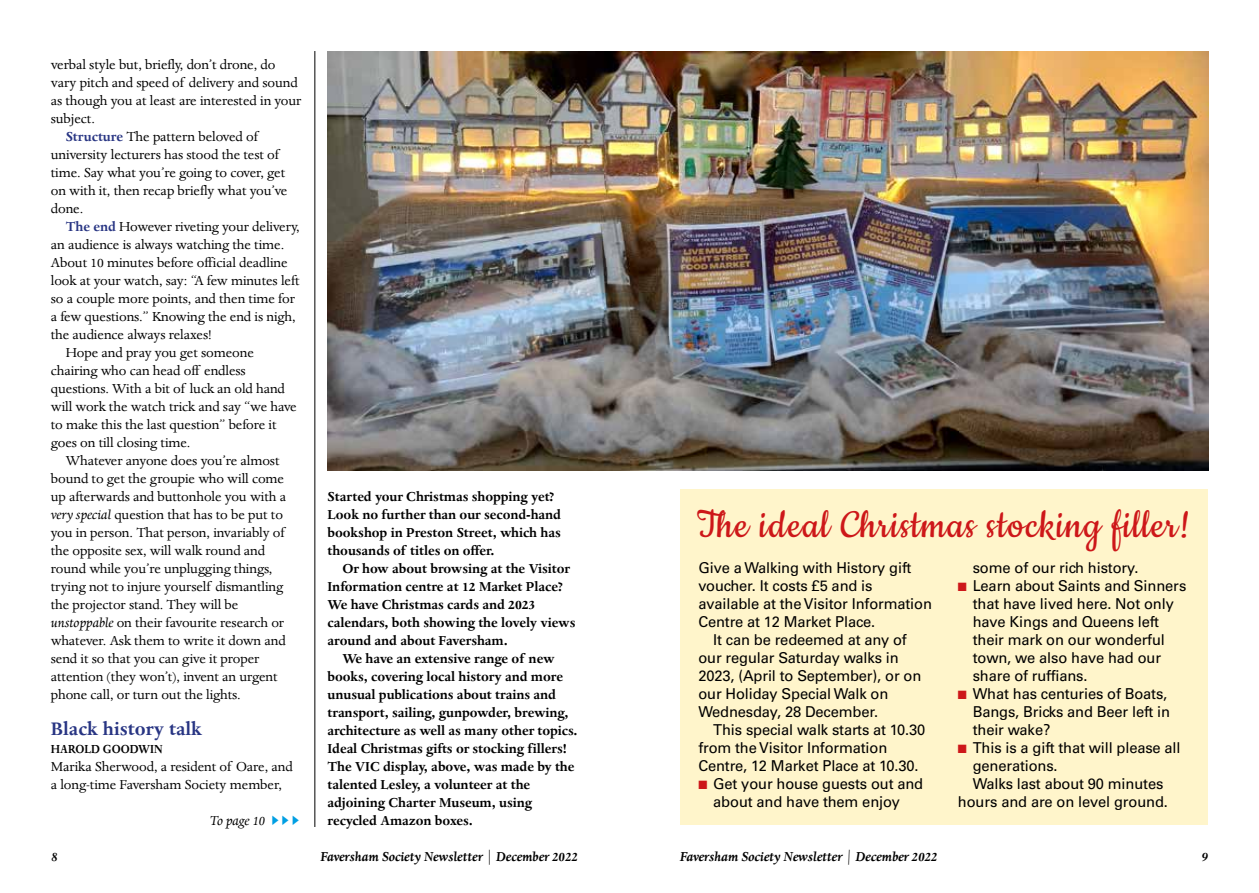
<style>
.page{position:relative;width:1259px;height:893px;background:#fff}
.page>*{position:absolute;margin:0;border:0;box-sizing:border-box;transform-origin:0 0}
.t1{font:45px "Cookie";letter-spacing:.03em;color:#cd1719}
.t2{font:700 21px "Dante";color:#283583}
.t3{font:15px/18px "Dante";letter-spacing:-.005em;color:#000}
.t4{font:15px/18px "Univers LT Std";letter-spacing:-.01em;color:#000}
.t5{font:700 15px/18px "Dante";letter-spacing:-.005em;color:#000}
.t6{font:italic 700 15px "Dante";letter-spacing:-.01em;color:#000}
.t7{font:italic 15px "Dante";letter-spacing:-.015em;color:#000}
.t8{font:700 13.5px "Dante";color:#000;scale:.9 1}
.s1{font-weight:700;color:#283583}
.s2{font-style:italic}
.s3{color:#009fe3}
.s4{color:#cd1719}
.s5{font-weight:400;font-style:normal}
</style>
<div class="page">
<div style="left:680px;top:490px;width:528px;height:335px;background:#fff5cb"></div>
<hr style="left:314px;top:51px;width:1px;height:776px;background:#000">
<img style="left:327px;top:51px;width:881px;height:420px">
<p class="t3" style="left:51px;top:55px;width:226px">verbal style but, briefly, don’t drone, do</p>
<p class="t3" style="left:51px;top:73px;width:248px">vary pitch and speed of delivery and sound</p>
<p class="t3" style="left:51px;top:91px;width:252px">as though you at least are interested in your</p>
<p class="t3" style="left:51px;top:109px;width:46px">subject.</p>
<p class="t3" style="left:66px;top:127px;width:194px"><span class="s1">Structure</span> The pattern beloved of</p>
<p class="t3" style="left:51px;top:145px;width:230px">university lecturers has stood the test of</p>
<p class="t3" style="left:51px;top:163px;width:236px">time. Say what you’re going to cover, get</p>
<p class="t3" style="left:51px;top:181px;width:238px">on with it, then recap briefly what you’ve</p>
<p class="t3" style="left:51px;top:199px;width:34px">done.</p>
<p class="t3" style="left:66px;top:217px;width:235px"><span class="s1">The end</span> However riveting your delivery,</p>
<p class="t3" style="left:51px;top:235px;width:235px">an audience is always watching the time.</p>
<p class="t3" style="left:51px;top:253px;width:238px">About 10 minutes before official deadline</p>
<p class="t3" style="left:51px;top:271px;width:250px">look at your watch, say: “A few minutes left</p>
<p class="t3" style="left:51px;top:289px;width:245px">so a couple more points, and then time for</p>
<p class="t3" style="left:51px;top:307px;width:246px">a few questions.” Knowing the end is nigh,</p>
<p class="t3" style="left:51px;top:325px;width:162px">the audience always relaxes!</p>
<p class="t3" style="left:66px;top:343px;width:190px">Hope and pray you get someone</p>
<p class="t3" style="left:51px;top:361px;width:196px">chairing who can head off endless</p>
<p class="t3" style="left:51px;top:379px;width:236px">questions. With a bit of luck an old hand</p>
<p class="t3" style="left:51px;top:397px;width:247px">will work the watch trick and say “we have</p>
<p class="t3" style="left:51px;top:415px;width:227px">to make this the last question” before it</p>
<p class="t3" style="left:51px;top:433px;width:141px">goes on till closing time.</p>
<p class="t3" style="left:66px;top:451px;width:215px">Whatever anyone does you’re almost</p>
<p class="t3" style="left:51px;top:469px;width:235px">bound to get the groupie who will come</p>
<p class="t3" style="left:51px;top:487px;width:237px">up afterwards and buttonhole you with a</p>
<p class="t3" style="left:51px;top:505px;width:234px"><span class="s2">very special</span> question that has to be put to</p>
<p class="t3" style="left:51px;top:523px;width:235px">you in person. That person, invariably of</p>
<p class="t3" style="left:51px;top:541px;width:216px">the opposite sex, will walk round and</p>
<p class="t3" style="left:51px;top:559px;width:223px">round while you’re unplugging things,</p>
<p class="t3" style="left:51px;top:577px;width:234px">trying not to injure yourself dismantling</p>
<p class="t3" style="left:51px;top:595px;width:189px">the projector stand. They will be</p>
<p class="t3" style="left:51px;top:613px;width:235px"><span class="s2">unstoppable</span> on their favourite research or</p>
<p class="t3" style="left:51px;top:631px;width:236px">whatever. Ask them to write it down and</p>
<p class="t3" style="left:51px;top:649px;width:210px">send it so that you can give it proper</p>
<p class="t3" style="left:51px;top:667px;width:228px">attention (they won’t), invent an urgent</p>
<p class="t3" style="left:51px;top:685px;width:191px">phone call, or turn out the lights.</p>
<h2 class="t2" style="left:51px;top:716px;width:153px">Black history talk</h2>
<p class="t8" style="left:51px;top:741px;width:126px">HAROLD GOODWIN</p>
<p class="t3" style="left:51px;top:757px;width:243px">Marika Sherwood, a resident of Oare, and a long-time Faversham Society member,</p>
<p class="t7" style="left:210px;top:811px;width:97px">To page 10<span class="s3">✔✔✔</span></p>
<p class="t5" style="left:327px;top:487px;width:235px">Started your Christmas shopping yet?<br>Look no further than our second-hand bookshop in Preston Street, which has thousands of titles on offer.</p>
<p class="t5" style="left:327px;top:559px;width:249px;text-indent:15px">Or how about browsing at the Visitor Information centre at 12 Market Place?<br>We have Christmas cards and 2023 calendars, both showing the lovely views around and about Faversham.</p>
<p class="t5" style="left:327px;top:649px;width:252px;text-indent:15px">We have an extensive range of new books, covering local history and more unusual publications about trains and transport, sailing, gunpowder, brewing, architecture as well as many other topics.<br>Ideal Christmas gifts or stocking fillers!<br>The VIC display, above, was made by the talented Lesley, a volunteer at the adjoining Charter Museum, using recycled Amazon boxes.</p>
<h1 class="t1" style="left:697px;top:501px;width:495px">The ideal Christmas stocking filler!</h1>
<p class="t4" style="left:698px;top:559px;width:214px">Give a Walking with History gift</p>
<p class="t4" style="left:698px;top:577px;width:176px">voucher. It costs £5 and is</p>
<p class="t4" style="left:698px;top:595px;width:235px">available at the Visitor Information</p>
<p class="t4" style="left:698px;top:613px;width:178px">Centre at 12 Market Place.</p>
<p class="t4" style="left:713px;top:631px;width:195px">It can be redeemed at any of</p>
<p class="t4" style="left:698px;top:649px;width:202px">our regular Saturday walks in</p>
<p class="t4" style="left:698px;top:667px;width:224px">2023, (April to September), or on</p>
<p class="t4" style="left:698px;top:685px;width:191px">our Holiday Special Walk on</p>
<p class="t4" style="left:698px;top:703px;width:181px">Wednesday, 28 December.</p>
<p class="t4" style="left:713px;top:721px;width:213px">This special walk starts at 10.30</p>
<p class="t4" style="left:698px;top:739px;width:190px">from the Visitor Information</p>
<p class="t4" style="left:698px;top:757px;width:222px">Centre, 12 Market Place at 10.30.</p>
<p class="t4" style="left:698px;top:775px;width:226px;text-align:center"><span class="s4">■</span> Get your house guests out and about and have them enjoy</p>
<p class="t4" style="left:972px;top:559px;width:167px">some of our rich history.</p>
<p class="t4" style="left:972px;top:577px;width:215px;text-indent:-15px"><span class="s4">■</span> Learn about Saints and Sinners that have lived here. Not only have Kings and Queens left their mark on our wonderful town, we also have had our share of ruffians.</p>
<p class="t4" style="left:972px;top:685px;width:199px;text-indent:-15px"><span class="s4">■</span> What has centuries of Boats,<br>Bangs, Bricks and Beer left in their wake?</p>
<p class="t4" style="left:958px;top:739px;width:224px"><span class="s4">■</span> This is a gift that will please all</p>
<p class="t4" style="left:972px;top:757px;width:86px">generations.</p>
<p class="t4" style="left:972px;top:775px;width:192px">Walks last about 90 minutes</p>
<p class="t4" style="left:958px;top:793px;width:212px">hours and are on level ground.</p>
<p class="t6" style="left:51px;top:847px;width:8px">8</p>
<p class="t6" style="left:320px;top:847px;width:260px">Faversham Society Newsletter <span class="s5">|</span> December 2022</p>
<p class="t6" style="left:680px;top:847px;width:259px">Faversham Society Newsletter <span class="s5">|</span> December 2022</p>
<p class="t6" style="left:1201px;top:847px;width:8px">9</p>
</div>
